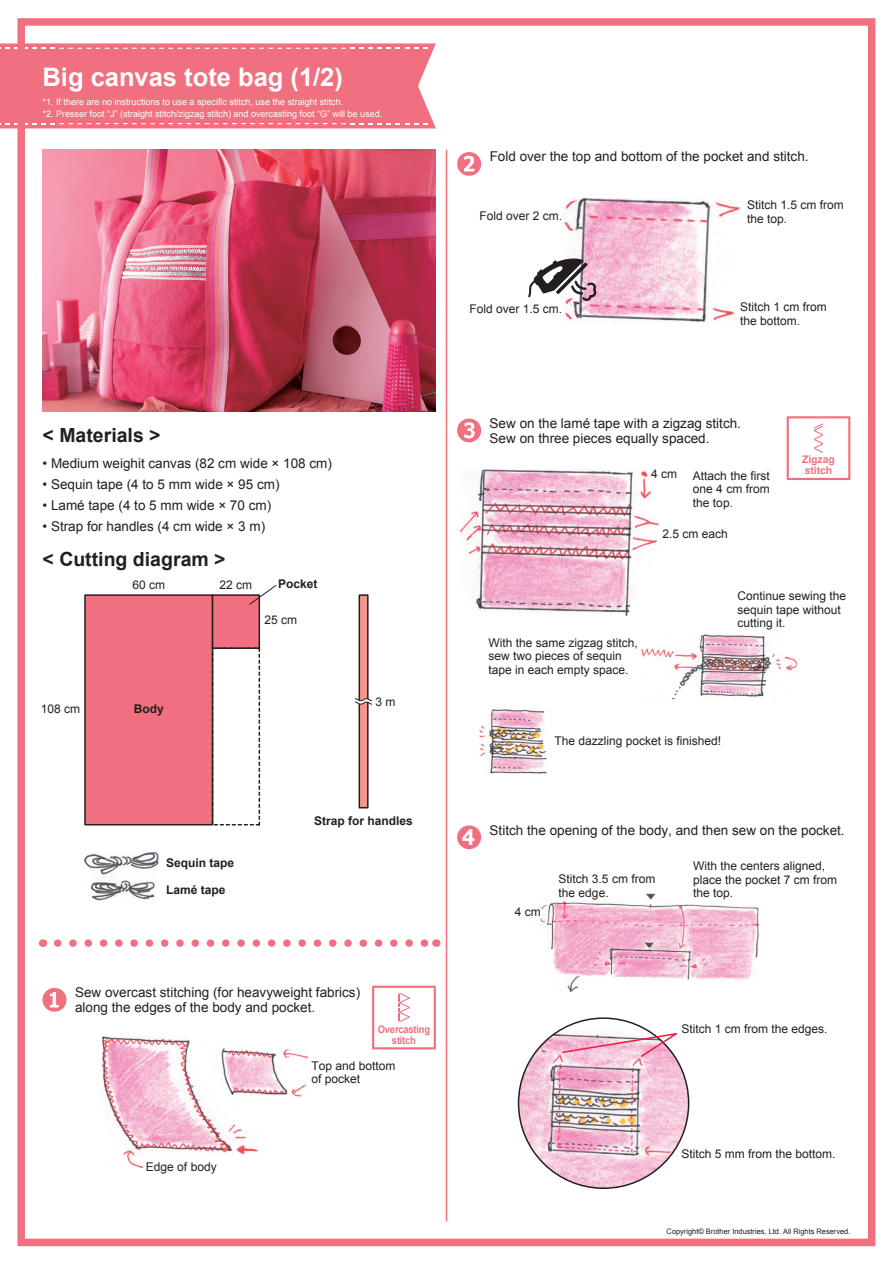
<style>
.page{position:relative;width:893px;height:1263px;background:#fff}
.page>*{position:absolute;margin:0;border:0;box-sizing:border-box;transform-origin:0 0}
.t1{font:700 25.5px "Arial";color:#fff}
.t2{font:700 19.5px "Arial";color:#231f20}
.t3{font:13.5px/15px "Arial";color:#231f20}
.t4{font:12px/13.5px "Arial";color:#231f20}
.t5{font:700 12px "Arial";color:#231f20}
.t6{font:700 10.5px/11.2px "Arial";letter-spacing:-.025em;color:#f1707f;text-align:center;scale:.9 1}
.t7{font:700 10.5px/11.2px "Arial";letter-spacing:-.025em;color:#f1707f}
.t8{font:9px/12px "Arial";color:#fff}
.t9{font:7.5px "Arial";color:#231f20}
</style>
<div class="page">
<img style="left:540px;top:894px;width:218px;height:97px">
<img style="left:461px;top:469px;width:197px;height:146px">
<img style="left:563px;top:199px;width:176px;height:124px">
<img style="left:102px;top:1036px;width:205px;height:131px">
<img style="left:85px;top:852px;width:73px;height:48px">
<div style="left:84px;top:594px;width:129px;height:231px;background:#f1707f;border:2px solid #231f20"></div>
<div style="left:359px;top:594px;width:10px;height:214px;background:#f5968e;border:2px solid #231f20"></div>
<div style="left:212px;top:594px;width:48px;height:55px;background:#f1707f;border:2px solid #231f20"></div>
<img style="left:43px;top:150px;width:393px;height:262px">
<img style="left:518px;top:1030px;width:171px;height:158px">
<div style="left:212px;top:647px;width:48px;height:178px;border:2px dashed #231f20"></div>
<img style="left:641px;top:634px;width:156px;height:65px">
<svg style="left:457px;top:419px;width:24px;height:23px"></svg>
<svg style="left:457px;top:152px;width:24px;height:24px"></svg>
<svg style="left:457px;top:825px;width:24px;height:24px"></svg>
<svg style="left:43px;top:988px;width:24px;height:24px"></svg>
<svg style="left:355px;top:698px;width:18px;height:7px"></svg>
<img style="left:479px;top:710px;width:68px;height:63px">
<svg style="left:561px;top:1031px;width:122px;height:27px"></svg>
<svg style="left:58px;top:939px;width:370px;height:8px"></svg>
<svg style="left:528px;top:258px;width:69px;height:43px"></svg>
<svg style="left:372px;top:986px;width:64px;height:63px"></svg>
<svg style="left:787px;top:416px;width:63px;height:64px"></svg>
<svg style="left:248px;top:585px;width:29px;height:20px"></svg>
<div style="left:0;top:43px;width:436px;height:85px;background:#f1707f"></div>
<div style="left:17px;top:18px;width:858px;height:1228px;border:8px solid #f1707f"></div>
<hr style="left:446px;top:150px;width:1px;height:1071px;background:#f1707f">
<h1 class="t1" style="left:43px;top:60px;width:302px">Big canvas tote bag (1/2)</h1>
<p class="t8" style="left:43px;top:96px;width:341px">*1. If there are no instructions to use a specific stitch, use the straight stitch.<br>*2. Presser foot “J” (straight stitch/zigzag stitch) and overcasting foot “G” will be used.</p>
<h2 class="t2" style="left:43px;top:422px;width:120px">&lt; Materials &gt;</h2>
<p class="t3" style="left:43px;top:455px;width:291px">• Medium weighit canvas (82 cm wide × 108 cm)</p>
<p class="t3" style="left:43px;top:476px;width:238px">• Sequin tape (4 to 5 mm wide × 95 cm)</p>
<p class="t3" style="left:43px;top:497px;width:230px">• Lamé tape (4 to 5 mm wide × 70 cm)</p>
<p class="t3" style="left:43px;top:518px;width:224px">• Strap for handles (4 cm wide × 3 m)</p>
<h2 class="t2" style="left:43px;top:547px;width:185px">&lt; Cutting diagram &gt;</h2>
<p class="t4" style="left:132px;top:578px;width:34px">60 cm</p>
<p class="t4" style="left:220px;top:578px;width:34px">22 cm</p>
<p class="t5" style="left:278px;top:576px;width:41px">Pocket</p>
<p class="t4" style="left:265px;top:613px;width:34px">25 cm</p>
<p class="t4" style="left:41px;top:702px;width:41px">108 cm</p>
<p class="t5" style="left:134px;top:700px;width:31px">Body</p>
<p class="t4" style="left:376px;top:696px;width:22px">3 m</p>
<p class="t5" style="left:166px;top:854px;width:70px">Sequin tape</p>
<p class="t5" style="left:166px;top:882px;width:61px">Lamé tape</p>
<p class="t5" style="left:314px;top:813px;width:100px">Strap for handles</p>
<p class="t3" style="left:75px;top:985px;width:287px">Sew overcast stitching (for heavyweight fabrics) along the edges of the body and pocket.</p>
<p class="t6" style="left:378px;top:1023px;width:60px">Overcasting stitch</p>
<p class="t4" style="left:146px;top:1160px;width:72px">Edge of body</p>
<p class="t4" style="left:311px;top:1059px;width:86px">Top and bottom of pocket</p>
<p class="t3" style="left:490px;top:149px;width:320px">Fold over the top and bottom of the pocket and stitch.</p>
<p class="t4" style="left:479px;top:209px;width:84px">Fold over 2 cm.</p>
<p class="t4" style="left:469px;top:302px;width:94px">Fold over 1.5 cm.</p>
<p class="t4" style="left:747px;top:198px;width:98px">Stitch 1.5 cm from the top.</p>
<p class="t4" style="left:740px;top:300px;width:88px">Stitch 1 cm from the bottom.</p>
<p class="t3" style="left:490px;top:416px;width:253px">Sew on the lamé tape with a zigzag stitch.<br>Sew on three pieces equally spaced.</p>
<p class="t4" style="left:651px;top:467px;width:28px">4 cm</p>
<p class="t4" style="left:693px;top:469px;width:78px;text-align:justify">Attach the first one 4 cm from the top.</p>
<p class="t4" style="left:662px;top:527px;width:67px">2.5 cm each</p>
<p class="t7" style="left:802px;top:454px;width:34px">Zigzag stitch</p>
<p class="t4" style="left:488px;top:636px;width:151px">With the same zigzag stitch, sew two pieces of sequin tape in each empty space.</p>
<p class="t4" style="left:737px;top:589px;width:110px">Continue sewing the sequin tape without cutting it.</p>
<p class="t4" style="left:554px;top:734px;width:168px">The dazzling pocket is finished!</p>
<p class="t3" style="left:490px;top:823px;width:356px">Stitch the opening of the body, and then sew on the pocket.</p>
<p class="t4" style="left:515px;top:906px;width:28px">4 cm</p>
<p class="t4" style="left:559px;top:872px;width:98px">Stitch 3.5 cm from the edge.</p>
<p class="t4" style="left:693px;top:859px;width:146px">With the centers aligned, place the pocket 7 cm from the top.</p>
<p class="t4" style="left:681px;top:1022px;width:148px">Stitch 1 cm from the edges.</p>
<p class="t4" style="left:681px;top:1147px;width:156px">Stitch 5 mm from the bottom.</p>
<p class="t9" style="left:667px;top:1226px;width:185px">Copyright© Brother Industries, Ltd. All Rights Reserved.</p>
</div>
